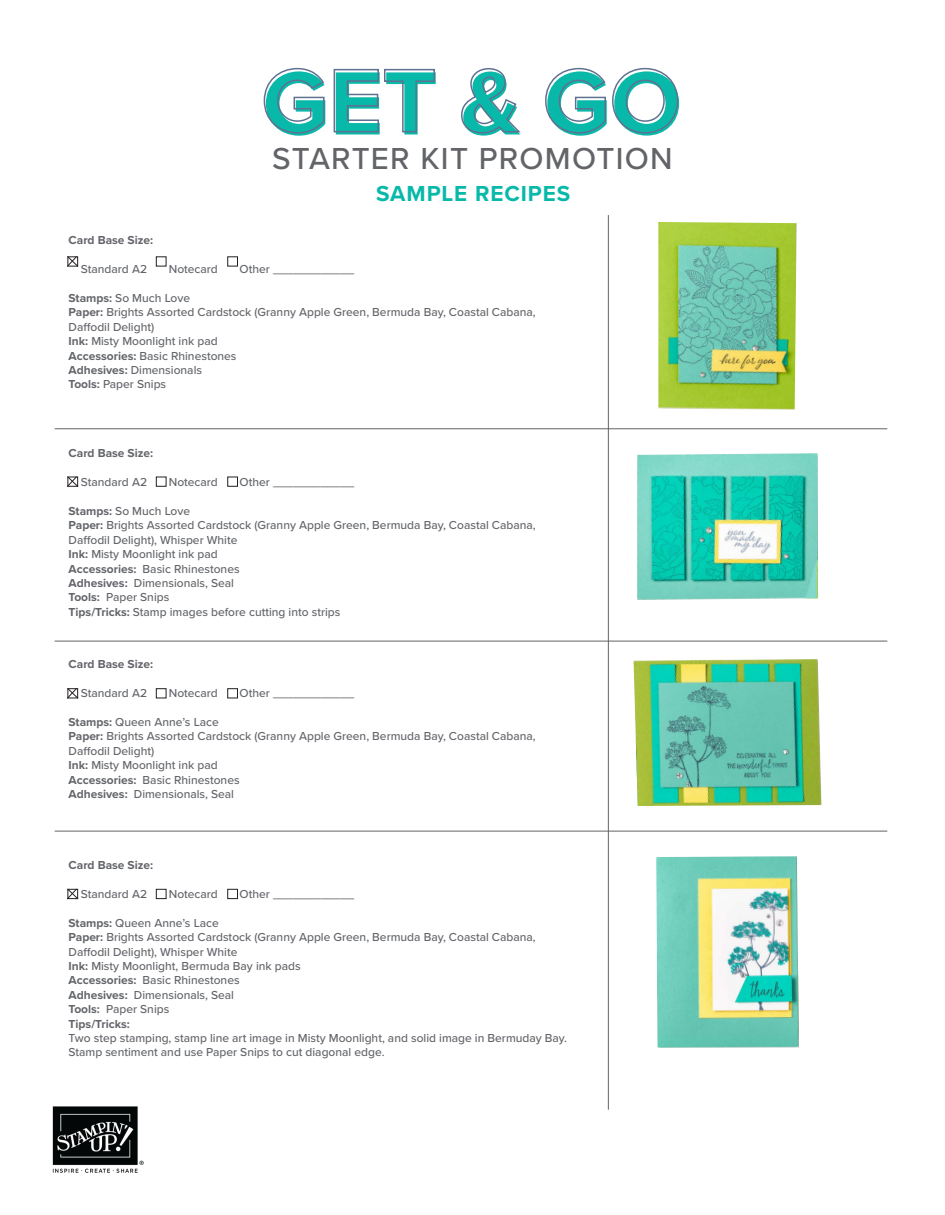
<style>
.page{position:relative;width:945px;height:1215px;background:#fff}
.page>*{position:absolute;margin:0;border:0;box-sizing:border-box;transform-origin:0 0}
.t1{font:700 93px "Proxima Nova";color:#08b9a9}
.t2{font:500 31.5px "Proxima Nova";letter-spacing:.04em;color:#626468}
.t3{font:700 22.5px "Proxima Nova";letter-spacing:.04em;color:#08b9a9}
.t4{font:500 12px "Proxima Nova";color:#63656a}
.t5{font:700 12px "Proxima Nova";color:#63656a}
.s1{font-weight:700}
</style>
<div class="page">
<svg style="left:263px;top:67px;width:416px;height:67px"></svg>
<img style="left:658px;top:222px;width:139px;height:188px">
<img style="left:637px;top:453px;width:181px;height:147px">
<img style="left:633px;top:659px;width:188px;height:147px">
<img style="left:656px;top:856px;width:143px;height:192px">
<img style="left:52px;top:1106px;width:92px;height:67px">
<img style="left:806px;top:559px;width:11px;height:39px">
<img style="left:636px;top:735px;width:17px;height:71px">
<div style="left:156px;top:256px;width:10px;height:10px;border:1px solid #231f20"></div>
<div style="left:156px;top:477px;width:10px;height:10px;border:1px solid #231f20"></div>
<div style="left:156px;top:688px;width:10px;height:10px;border:1px solid #231f20"></div>
<div style="left:156px;top:889px;width:10px;height:10px;border:1px solid #231f20"></div>
<div style="left:227px;top:256px;width:11px;height:10px;border:1px solid #231f20"></div>
<div style="left:227px;top:477px;width:11px;height:10px;border:1px solid #231f20"></div>
<div style="left:227px;top:688px;width:11px;height:10px;border:1px solid #231f20"></div>
<div style="left:227px;top:889px;width:11px;height:10px;border:1px solid #231f20"></div>
<svg style="left:67px;top:256px;width:12px;height:11px"></svg>
<svg style="left:67px;top:476px;width:12px;height:11px"></svg>
<svg style="left:67px;top:688px;width:12px;height:11px"></svg>
<svg style="left:67px;top:888px;width:12px;height:12px"></svg>
<hr style="left:55px;top:428px;width:832px;height:1px;background:#636366">
<hr style="left:55px;top:641px;width:832px;height:1px;background:#636366">
<hr style="left:55px;top:831px;width:832px;height:1px;background:#636366">
<hr style="left:608px;top:215px;width:1px;height:895px;background:#636366">
<p class="t1" style="left:263px;top:34px;width:421px">GET &amp; GO</p>
<p class="t2" style="left:272px;top:135px;width:402px">STARTER KIT PROMOTION</p>
<p class="t3" style="left:376px;top:177px;width:196px">SAMPLE RECIPES</p>
<p class="t5" style="left:69px;top:231px;width:86px">Card Base Size:</p>
<p class="t4" style="left:81px;top:260px;width:68px">Standard A2</p>
<p class="t4" style="left:169px;top:260px;width:51px">Notecard</p>
<p class="t4" style="left:240px;top:260px;width:116px">Other ____________</p>
<p class="t4" style="left:69px;top:289px;width:123px"><span class="s1">Stamps:</span> So Much Love</p>
<p class="t4" style="left:69px;top:303px;width:469px"><span class="s1">Paper:</span> Brights Assorted Cardstock (Granny Apple Green, Bermuda Bay, Coastal Cabana,</p>
<p class="t4" style="left:69px;top:318px;width:87px">Daffodil Delight)</p>
<p class="t4" style="left:69px;top:332px;width:151px"><span class="s1">Ink:</span> Misty Moonlight ink pad</p>
<p class="t4" style="left:69px;top:347px;width:170px"><span class="s1">Accessories:</span> Basic Rhinestones</p>
<p class="t4" style="left:69px;top:361px;width:135px"><span class="s1">Adhesives:</span> Dimensionals</p>
<p class="t4" style="left:69px;top:375px;width:99px"><span class="s1">Tools:</span> Paper Snips</p>
<p class="t5" style="left:69px;top:444px;width:86px">Card Base Size:</p>
<p class="t4" style="left:81px;top:473px;width:68px">Standard A2</p>
<p class="t4" style="left:169px;top:473px;width:51px">Notecard</p>
<p class="t4" style="left:240px;top:473px;width:116px">Other ____________</p>
<p class="t4" style="left:69px;top:502px;width:123px"><span class="s1">Stamps:</span> So Much Love</p>
<p class="t4" style="left:69px;top:516px;width:469px"><span class="s1">Paper:</span> Brights Assorted Cardstock (Granny Apple Green, Bermuda Bay, Coastal Cabana,</p>
<p class="t4" style="left:69px;top:531px;width:170px">Daffodil Delight), Whisper White</p>
<p class="t4" style="left:69px;top:545px;width:151px"><span class="s1">Ink:</span> Misty Moonlight ink pad</p>
<p class="t4" style="left:69px;top:560px;width:173px"><span class="s1">Accessories:</span> Basic Rhinestones</p>
<p class="t4" style="left:69px;top:574px;width:167px"><span class="s1">Adhesives:</span> Dimensionals, Seal</p>
<p class="t4" style="left:69px;top:588px;width:102px"><span class="s1">Tools:</span> Paper Snips</p>
<p class="t4" style="left:69px;top:603px;width:273px"><span class="s1">Tips/Tricks:</span> Stamp images before cutting into strips</p>
<p class="t5" style="left:69px;top:656px;width:86px">Card Base Size:</p>
<p class="t4" style="left:81px;top:684px;width:68px">Standard A2</p>
<p class="t4" style="left:169px;top:684px;width:51px">Notecard</p>
<p class="t4" style="left:240px;top:684px;width:116px">Other ____________</p>
<p class="t4" style="left:69px;top:713px;width:152px"><span class="s1">Stamps:</span> Queen Anne’s Lace</p>
<p class="t4" style="left:69px;top:728px;width:469px"><span class="s1">Paper:</span> Brights Assorted Cardstock (Granny Apple Green, Bermuda Bay, Coastal Cabana,</p>
<p class="t4" style="left:69px;top:742px;width:87px">Daffodil Delight)</p>
<p class="t4" style="left:69px;top:756px;width:151px"><span class="s1">Ink:</span> Misty Moonlight ink pad</p>
<p class="t4" style="left:69px;top:771px;width:173px"><span class="s1">Accessories:</span> Basic Rhinestones</p>
<p class="t4" style="left:69px;top:785px;width:167px"><span class="s1">Adhesives:</span> Dimensionals, Seal</p>
<p class="t5" style="left:69px;top:856px;width:86px">Card Base Size:</p>
<p class="t4" style="left:81px;top:885px;width:68px">Standard A2</p>
<p class="t4" style="left:169px;top:885px;width:51px">Notecard</p>
<p class="t4" style="left:240px;top:885px;width:116px">Other ____________</p>
<p class="t4" style="left:69px;top:914px;width:152px"><span class="s1">Stamps:</span> Queen Anne’s Lace</p>
<p class="t4" style="left:69px;top:928px;width:469px"><span class="s1">Paper:</span> Brights Assorted Cardstock (Granny Apple Green, Bermuda Bay, Coastal Cabana,</p>
<p class="t4" style="left:69px;top:943px;width:170px">Daffodil Delight), Whisper White</p>
<p class="t4" style="left:69px;top:957px;width:234px"><span class="s1">Ink:</span> Misty Moonlight, Bermuda Bay ink pads</p>
<p class="t4" style="left:69px;top:971px;width:173px"><span class="s1">Accessories:</span> Basic Rhinestones</p>
<p class="t4" style="left:69px;top:986px;width:167px"><span class="s1">Adhesives:</span> Dimensionals, Seal</p>
<p class="t4" style="left:69px;top:1000px;width:102px"><span class="s1">Tools:</span> Paper Snips</p>
<p class="t5" style="left:69px;top:1015px;width:63px">Tips/Tricks:</p>
<p class="t4" style="left:69px;top:1029px;width:500px">Two step stamping, stamp line art image in Misty Moonlight, and solid image in Bermuday Bay.</p>
<p class="t4" style="left:69px;top:1043px;width:317px">Stamp sentiment and use Paper Snips to cut diagonal edge.</p>
</div>
